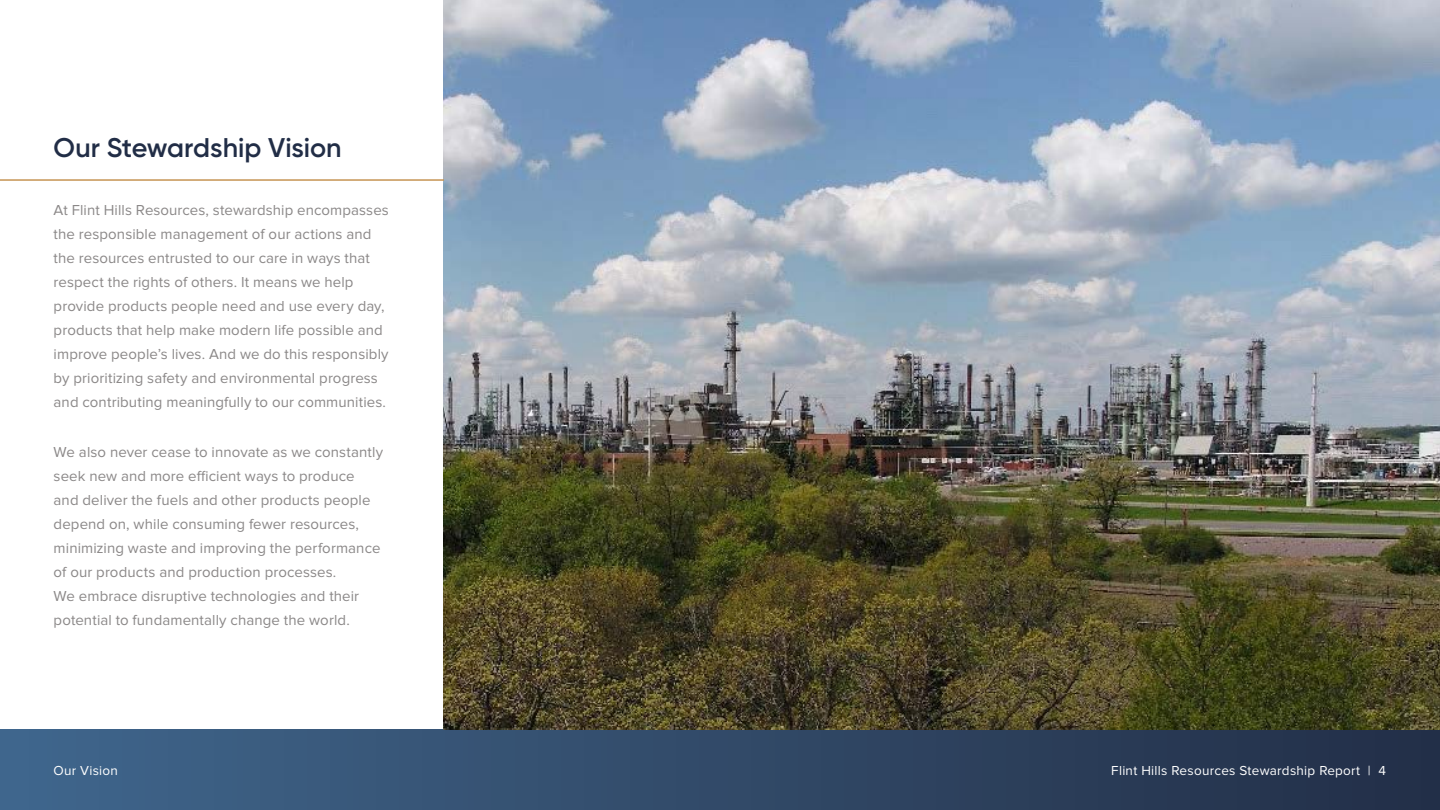
<style>
.page{position:relative;width:1440px;height:810px;background:#fff}
.page>*{position:absolute;margin:0;border:0;box-sizing:border-box;transform-origin:0 0}
.t1{font:600 27px "Gilroy";color:#212d46}
.t2{font:15px/24px "Proxima Nova";letter-spacing:.005em;color:#8b8888}
.t3{font:13.5px "Proxima Nova";letter-spacing:.02em;color:#fff}
</style>
<div class="page">
<div style="left:0;top:729px;width:1440px;height:81px;background:linear-gradient(to right,#40668c,#232e46)"></div>
<img style="left:444px;top:0;width:996px;height:729px">
<hr style="left:0;top:179px;width:444px;height:2px;background:#c69453">
<h1 class="t1" style="left:54px;top:130px;width:289px">Our Stewardship Vision</h1>
<p class="t2" style="left:54px;top:199px;width:337px">At Flint Hills Resources, stewardship encompasses the responsible management of our actions and the resources entrusted to our care in ways that respect the rights of others. It means we help provide products people need and use every day, products that help make modern life possible and improve people’s lives. And we do this responsibly by prioritizing safety and environmental progress and contributing meaningfully to our communities.</p>
<p class="t2" style="left:54px;top:440px;width:331px">We also never cease to innovate as we constantly seek new and more efficient ways to produce and deliver the fuels and other products people depend on, while consuming fewer resources, minimizing waste and improving the performance of our products and production processes.<br>We embrace disruptive technologies and their potential to fundamentally change the world.</p>
<p class="t3" style="left:53px;top:764px;width:66px">Our Vision</p>
<p class="t3" style="left:1111px;top:764px;width:276px">Flint Hills Resources Stewardship Report | 4</p>
</div>
